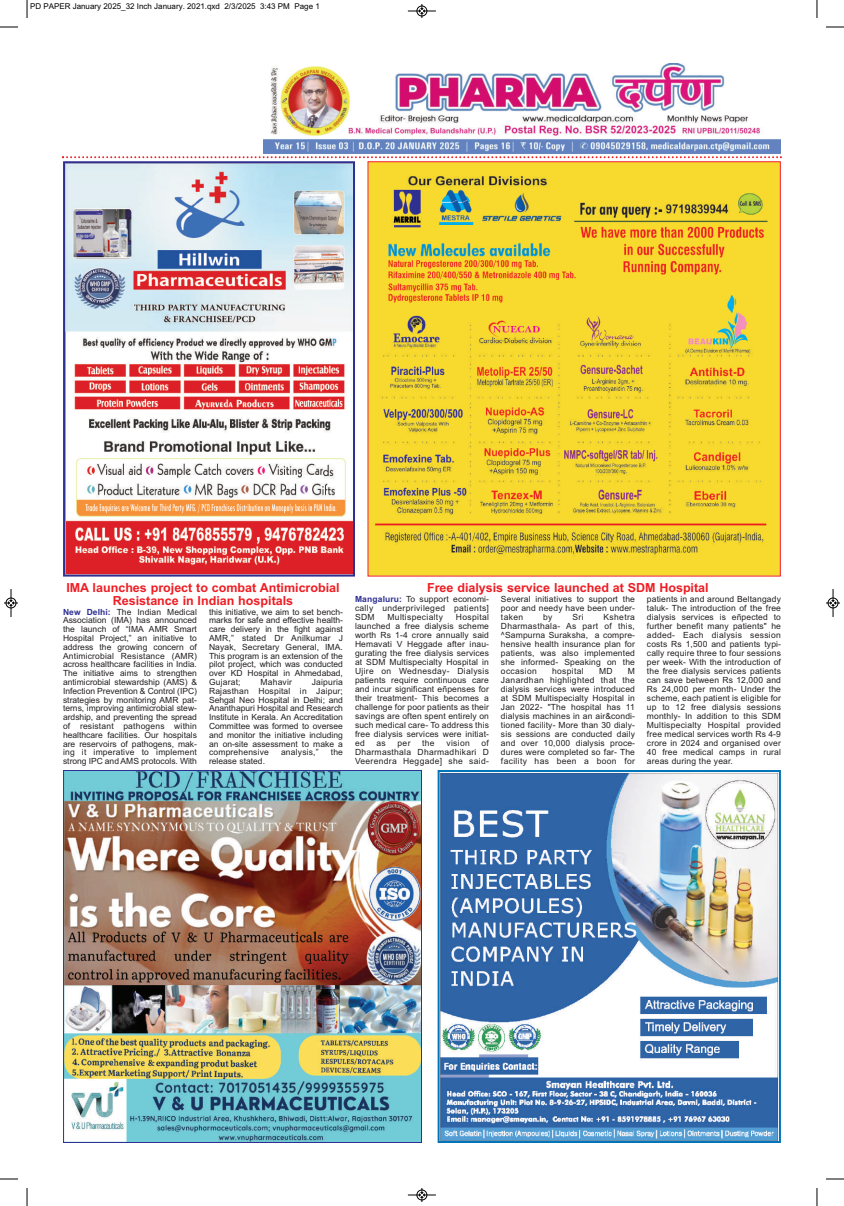
<style>
.page{position:relative;width:844px;height:1206px;background:#fff}
.page>*{position:absolute;margin:0;border:0;box-sizing:border-box;transform-origin:0 0}
.t1{font:700 12.5px/13px "Arial";color:#ee1d23;text-align:center}
.t2{font:8.5px/9px "Arial";letter-spacing:.015em;color:#231f20;text-align:justify}
.t3{font:8.5px "Arial";letter-spacing:.04em;color:#231f20}
.t4{font:8px "Arial";color:#000}
.s1{font-weight:700;color:#2e3092}
</style>
<div class="page">
<img style="left:263px;top:63px;width:517px;height:91px">
<svg style="left:62px;top:156px;width:719px;height:2px"></svg>
<img style="left:440px;top:773px;width:337px;height:367px">
<div style="left:437px;top:770px;width:343px;height:373px;border:2px solid #0075b9"></div>
<img style="left:66px;top:164px;width:286px;height:410px">
<div style="left:63px;top:161px;width:292px;height:416px;border:2px solid #2e3092"></div>
<img style="left:369px;top:163px;width:409px;height:412px">
<img style="left:65px;top:772px;width:355px;height:369px">
<div style="left:63px;top:770px;width:359px;height:373px;border:1px solid #2e3092"></div>
<svg style="left:27px;top:0;width:1px;height:18px"></svg>
<svg style="left:0;top:27px;width:18px;height:1px"></svg>
<svg style="left:816px;top:0;width:1px;height:18px"></svg>
<svg style="left:826px;top:27px;width:17px;height:1px"></svg>
<svg style="left:27px;top:1188px;width:1px;height:18px"></svg>
<svg style="left:0;top:1179px;width:18px;height:1px"></svg>
<svg style="left:816px;top:1188px;width:1px;height:18px"></svg>
<svg style="left:826px;top:1179px;width:17px;height:1px"></svg>
<svg style="left:408px;top:4px;width:28px;height:14px"></svg>
<svg style="left:408px;top:1188px;width:28px;height:14px"></svg>
<svg style="left:4px;top:589px;width:14px;height:28px"></svg>
<svg style="left:826px;top:589px;width:13px;height:28px"></svg>
<p class="t4" style="left:30px;top:2px;width:291px">PD PAPER January 2025_32 Inch January. 2021.qxd 2/3/2025 3:43 PM Page 1</p>
<h1 class="t1" style="left:66px;top:581px;width:275px">IMA launches project to combat Antimicrobial<br>Resistance in Indian hospitals</h1>
<h1 class="t1" style="left:427px;top:581px;width:283px">Free dialysis service launched at SDM Hospital</h1>
<p class="t2" style="left:501px;top:595px;width:135px">Several initiatives to support the poor and needy have been under&shy;taken</p>
<p class="t2" style="left:646px;top:595px;width:135px">patients in and around Beltangady taluk- The introduction of the free dialysis services is eñpected to further benefit many patients" he added- Each dialysis session costs Rs 1,500 and patients typi&shy;cally require three to four sessions per week- With the introduction of the free dialysis services patients can save between Rs 12,000 and Rs 24,000 per month- Under the scheme, each patient is eligible for up to 12 free dialysis sessions monthly- In addition to this SDM Multispecialty Hospital provided free medical services worth Rs 4-9 crore in 2024 and organised over 40 free medical camps in rural areas during the year.</p>
<p class="t2" style="left:355px;top:595px;width:135px"><span class="s1">Mangaluru:</span> To support economi&shy;cally underprivileged patients] SDM</p>
<p class="t2" style="left:63px;top:607px;width:135px"><span class="s1">New Delhi:</span> The Indian Medical Association (IMA) has announced the launch of “IMA AMR Smart Hospital Project,” an initiative to address the growing concern of Antimicrobial Resistance (AMR) across healthcare facilities in India.<br>The initiative aims to strengthen antimicrobial stewardship (AMS) &amp; Infection Prevention &amp; Control (IPC) strategies by monitoring AMR pat&shy;terns, improving antimicrobial stew&shy;ardship, and preventing the spread of resistant pathogens within healthcare facilities. Our hospitals are reservoirs of pathogens, mak&shy;ing it imperative to implement strong IPC and AMS protocols. With</p>
<p class="t2" style="left:209px;top:607px;width:135px">this initiative, we aim to set bench&shy;marks for safe and effective health&shy;care delivery in the fight against AMR,” stated Dr Anilkumar J Nayak, Secretary General, IMA.<br>This program is an extension of the pilot project, which was conducted over KD Hospital in Ahmedabad, Gujarat;</p>
<p class="t2" style="left:543px;top:613px;width:11px">by</p>
<p class="t2" style="left:572px;top:613px;width:13px">Sri</p>
<p class="t2" style="left:501px;top:613px;width:135px;text-indent:103px">Kshetra Dharmasthala- As part of this, ^Sampurna Suraksha, a compre&shy;hensive health insurance plan for patients, was also implemented she informed- Speaking on the occasion</p>
<p class="t2" style="left:355px;top:613px;width:135px;text-indent:101px">Hospital launched a free dialysis scheme worth Rs 1-4 crore annually said Hemavati V Heggade after inau&shy;gurating the free dialysis services at SDM Multispecialty Hospital in Ujire on Wednesday- Dialysis patients require continuous care and incur significant eñpenses for their treatment- This becomes a challenge for poor patients as their savings are often spent entirely on such medical care- To address this free dialysis services were initiat&shy;ed</p>
<p class="t3" style="left:387px;top:612px;width:57px">Multispecialty</p>
<p class="t2" style="left:501px;top:667px;width:135px;text-indent:127px">M Janardhan highlighted that the dialysis services were introduced at SDM Multispecialty Hospital in Jan 2022- "The hospital has 11 dialysis machines in an air&amp;condi&shy;tioned facility- More than 30 dialy&shy;sis sessions are conducted daily and over 10,000 dialysis proce&shy;dures were completed so far- The facility has been a boon for</p>
<p class="t3" style="left:552px;top:666px;width:33px">hospital</p>
<p class="t2" style="left:598px;top:667px;width:15px">MD</p>
<p class="t2" style="left:209px;top:678px;width:135px;text-indent:103px">Jaipuria Rajasthan Hospital in Jaipur; Sehgal Neo Hospital in Delhi; and Ananthapuri Hospital and Research Institute in Kerala. An Accreditation Committee was formed to oversee and monitor the initiative including an on-site assessment to make a comprehensive</p>
<p class="t2" style="left:260px;top:678px;width:33px">Mahavir</p>
<p class="t2" style="left:355px;top:739px;width:135px;text-indent:126px">of Dharmasthala Dharmadhikari D Veerendra Heggade] she said-</p>
<p class="t2" style="left:376px;top:739px;width:11px">as</p>
<p class="t2" style="left:397px;top:739px;width:14px">per</p>
<p class="t2" style="left:422px;top:739px;width:14px">the</p>
<p class="t2" style="left:446px;top:739px;width:25px">vision</p>
<p class="t2" style="left:281px;top:748px;width:39px">analysis,”</p>
<p class="t2" style="left:330px;top:748px;width:14px">the</p>
<p class="t2" style="left:209px;top:757px;width:57px">release stated.</p>
</div>
